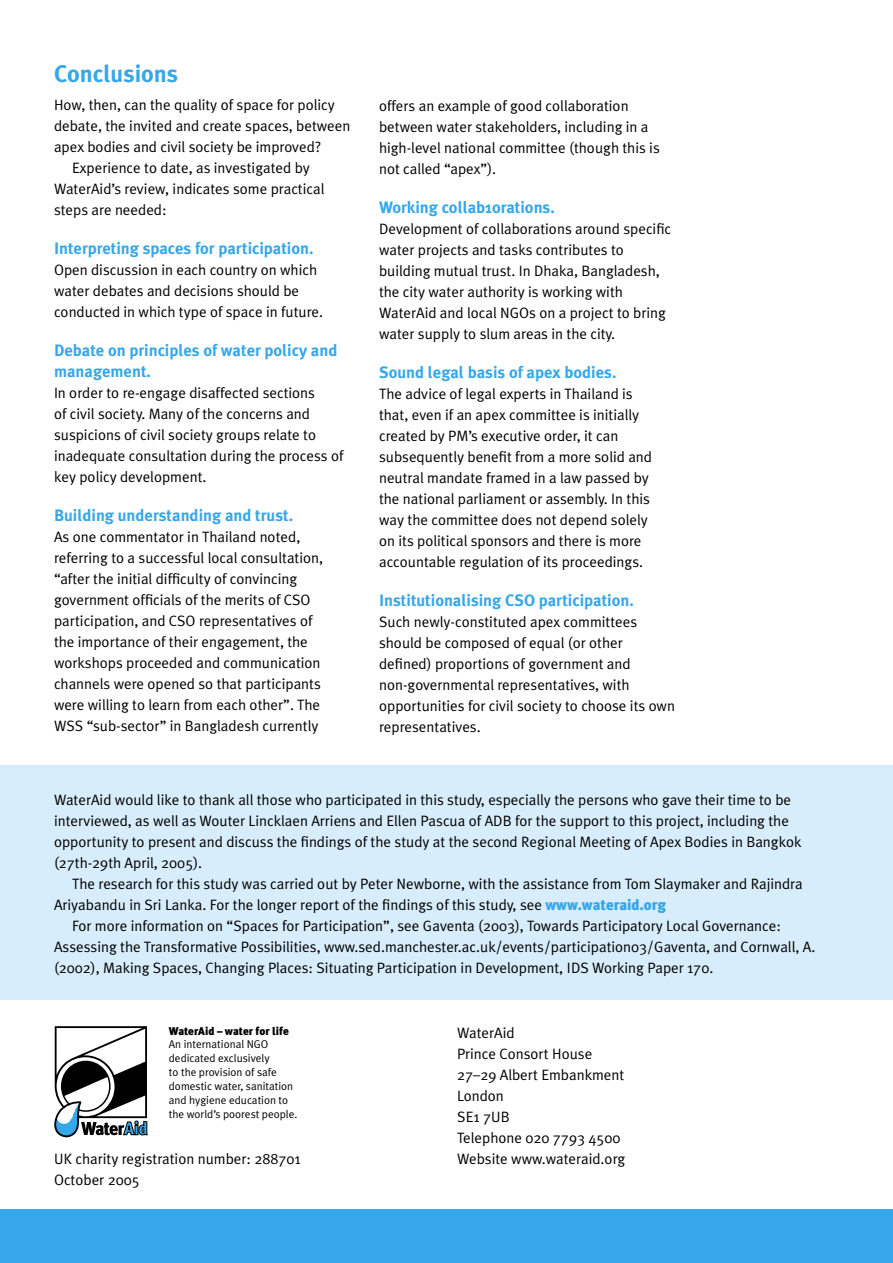
<style>
.page{position:relative;width:893px;height:1263px;background:#fff}
.page>*{position:absolute;margin:0;border:0;box-sizing:border-box;transform-origin:0 0}
.b{font:700 24px "Meta Plus";color:#36a7e9}
.c{font:700 16.5px/21px "Meta Plus";color:#36a7e9}
.ft{font:15px/21px "Meta Plus Normal";color:#000}
.t{font:15px/21px "Meta Plus Normal";color:#000}
.t1{font:11.25px/13.8px "Meta Plus Normal";color:#000}
.t2{font:900 11.25px "Meta Plus";color:#000}
.s1{font-family:"Meta Plus";font-weight:900;color:#36a7e9}
</style>
<div class="page">
<svg style="left:54px;top:1026px;width:93px;height:111px"></svg>
<div style="left:0;top:765px;width:893px;height:234px;background:#d7edfb"></div>
<div style="left:0;top:1209px;width:893px;height:54px;background:#36a7e9"></div>
<p class="b" style="left:54px;top:59px;width:126px">Conclusions</p>
<p class="ft" style="left:54px;top:94px;width:298px">How, then, can the quality of space for policy debate, the invited and create spaces, between apex bodies and civil society be improved?</p>
<p class="t" style="left:54px;top:157px;width:272px;text-indent:18px">Experience to date, as investigated by<br>WaterAid’s review, indicates some practical steps are needed:</p>
<p class="c" style="left:54px;top:238px;width:261px">Interpreting spaces for participation.</p>
<p class="ft" style="left:54px;top:259px;width:271px">Open discussion in each country on which water debates and decisions should be conducted in which type of space in future.</p>
<p class="c" style="left:54px;top:340px;width:285px">Debate on principles of water policy and management.</p>
<p class="ft" style="left:54px;top:382px;width:291px">In order to re-engage disaffected sections<br>of civil society. Many of the concerns and suspicions of civil society groups relate to inadequate consultation during the process of key policy development.</p>
<p class="c" style="left:54px;top:505px;width:241px">Building understanding and trust.</p>
<p class="ft" style="left:54px;top:526px;width:271px">As one commentator in Thailand noted, referring to a successful local consultation, “after the initial difficulty of convincing government officials of the merits of CSO participation, and CSO representatives of the importance of their engagement, the workshops proceeded and communication channels were opened so that participants were willing to learn from each other”. The WSS “sub-sector” in Bangladesh currently</p>
<p class="ft" style="left:379px;top:95px;width:282px">offers an example of good collaboration between water stakeholders, including in a high-level national committee (though this is not called “apex”).</p>
<p class="c" style="left:379px;top:197px;width:177px">Working collab1orations.</p>
<p class="ft" style="left:379px;top:218px;width:294px">Development of collaborations around specific water projects and tasks contributes to building mutual trust. In Dhaka, Bangladesh, the city water authority is working with WaterAid and local NGOs on a project to bring water supply to slum areas in the city.</p>
<p class="c" style="left:379px;top:362px;width:239px">Sound legal basis of apex bodies.</p>
<p class="ft" style="left:379px;top:383px;width:275px">The advice of legal experts in Thailand is that, even if an apex committee is initially created by PM’s executive order, it can subsequently benefit from a more solid and neutral mandate framed in a law passed by the national parliament or assembly. In this way the committee does not depend solely on its political sponsors and there is more accountable regulation of its proceedings.</p>
<p class="c" style="left:379px;top:590px;width:256px">Institutionalising CSO participation.</p>
<p class="ft" style="left:379px;top:611px;width:297px">Such newly-constituted apex committees should be composed of equal (or other defined) proportions of government and non-governmental representatives, with opportunities for civil society to choose its own representatives.</p>
<p class="ft" style="left:54px;top:789px;width:749px">WaterAid would like to thank all those who participated in this study, especially the persons who gave their time to be interviewed, as well as Wouter Lincklaen Arriens and Ellen Pascua of ADB for the support to this project, including the opportunity to present and discuss the findings of the study at the second Regional Meeting of Apex Bodies in Bangkok (27th-29th April, 2005).</p>
<p class="t" style="left:54px;top:873px;width:750px;text-indent:18px">The research for this study was carried out by Peter Newborne, with the assistance from Tom Slaymaker and Rajindra<br>Ariyabandu in Sri Lanka. For the longer report of the findings of this study, see <span class="s1">www.wateraid.org</span></p>
<p class="t" style="left:54px;top:915px;width:763px;text-indent:18px">For more information on “Spaces for Participation”, see Gaventa (2003), Towards Participatory Local Governance:<br>Assessing the Transformative Possibilities, www.sed.manchester.ac.uk/events/participation03/Gaventa, and Cornwall, A. (2002), Making Spaces, Changing Places: Situating Participation in Development, IDS Working Paper 170.</p>
<p class="t2" style="left:169px;top:1024px;width:121px">WaterAid – water for life</p>
<p class="t1" style="left:169px;top:1037px;width:102px">An international NGO dedicated exclusively</p>
<p class="t1" style="left:169px;top:1065px;width:130px">to the provision of safe domestic water, sanitation and hygiene education to the world’s poorest people.</p>
<p class="ft" style="left:54px;top:1148px;width:248px">UK charity registration number: 288701</p>
<p class="ft" style="left:54px;top:1169px;width:87px">October 2005</p>
<p class="ft" style="left:457px;top:1022px;width:59px">WaterAid</p>
<p class="ft" style="left:457px;top:1043px;width:137px">Prince Consort House</p>
<p class="ft" style="left:457px;top:1064px;width:169px">27–29 Albert Embankment</p>
<p class="ft" style="left:457px;top:1085px;width:48px">London</p>
<p class="ft" style="left:457px;top:1106px;width:54px">SE1 7UB</p>
<p class="ft" style="left:457px;top:1127px;width:165px">Telephone 020 7793 4500</p>
<p class="ft" style="left:457px;top:1148px;width:170px">Website www.wateraid.org</p>
</div>
